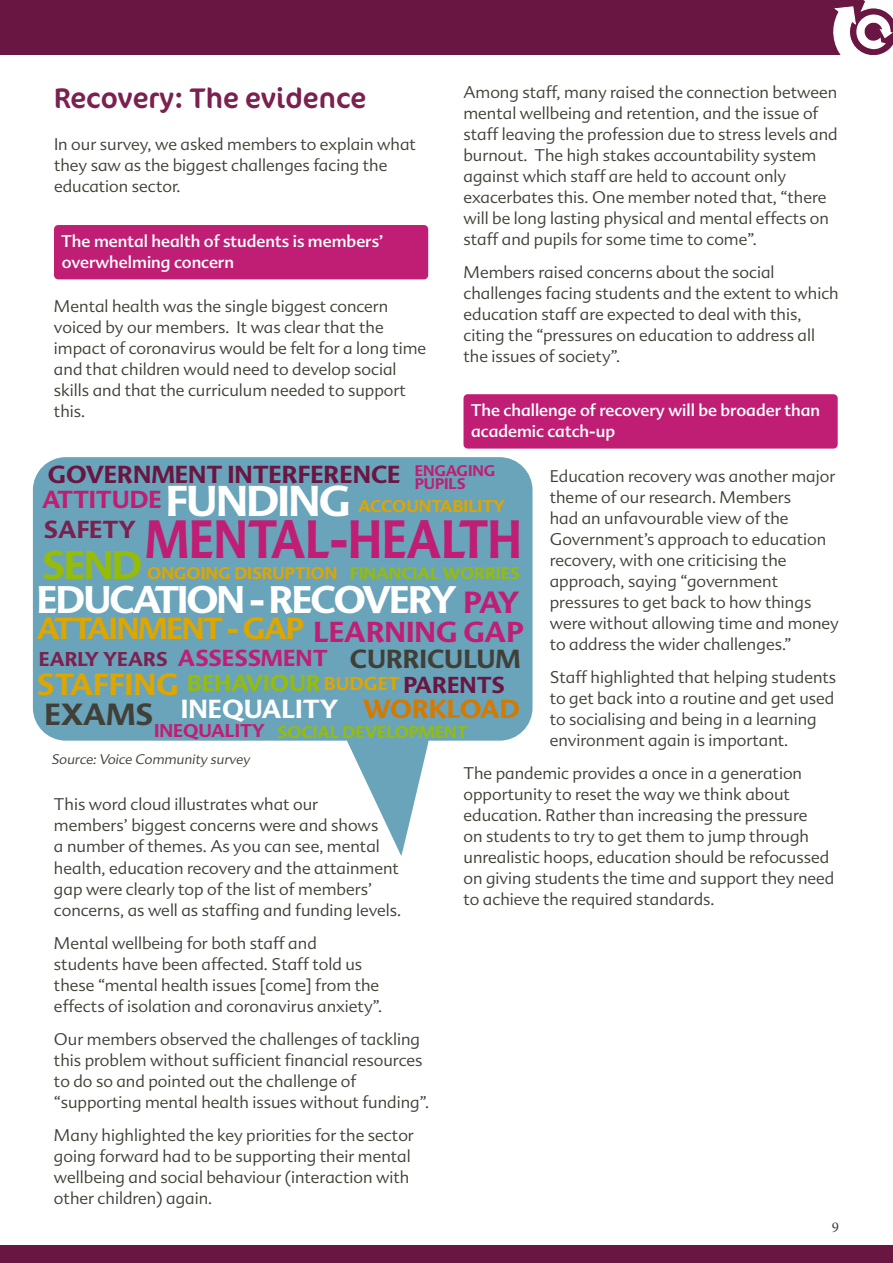
<style>
.page{position:relative;width:893px;height:1263px;background:#fff}
.page>*{position:absolute;margin:0;border:0;box-sizing:border-box;transform-origin:0 0}
.t1{font:700 52.5px "Advert OT";color:#bf1e74;scale:.85 1}
.t2{font:700 42px "Advert OT";letter-spacing:-.04em;color:#fff}
.t3{font:700 39px "Advert OT";color:#96bc0a}
.t4{font:700 37.5px "Advert OT";letter-spacing:-.05em;color:#fff}
.t5{font:700 29.85px "Advert OT";letter-spacing:-.04em;color:#dea600}
.t6{font:700 29.85px "Advert OT";color:#dea600}
.t7{font:700 29.85px "Advert OT";color:#414038}
.t8{font:700 29.85px "Advert OT";color:#bf1e74}
.t9{font:28.5px "Cocon Pro";color:#7b204f}
.t10{font:700 28.2px "Advert OT";color:#bf1e74}
.t11{font:700 25.5px "Advert OT";color:#414038}
.t12{font:700 25.5px "Advert OT";color:#fff}
.t13{font:700 25.5px "Advert OT";color:#d57a00}
.t14{font:700 24px "Advert OT";color:#691642}
.t15{font:700 24px "Advert OT";color:#bf1e74}
.t16{font:700 24px "Advert OT";color:#7b204f}
.t17{font:700 22.5px "Advert OT";color:#bf1e74}
.t18{font:700 22.5px "Advert OT";color:#96bc0a}
.t19{font:700 22.5px "Advert OT";color:#691642}
.t20{font:700 19.5px "Advert OT";color:#7b204f}
.t21{font:700 18.3px "Advert OT";color:#dea600}
.t22{font:700 18px "Advert OT";color:#bf1e74}
.t23{font:300 16.5px/21px "Advert OT";color:#414038}
.t24{font:16.5px/21px "Advert OT";color:#fff}
.t25{font:700 16.5px "Advert OT";color:#dea600}
.t26{font:700 16.5px "Advert OT";color:#96bc0a}
.t27{font:700 15px/13.5px "Advert OT";color:#bf1e74}
.t28{font:15px "Minion Pro";color:#414038}
.t29{font:300 13.5px "Advert OT";color:#414038}
.s1{color:#96bc0a}
</style>
<div class="page">
<div style="left:0;top:1245px;width:893px;height:18px;background:#691642"></div>
<div style="left:54px;top:225px;width:374px;height:54px;background:#bf1e74;border-radius:4px"></div>
<div style="left:463px;top:394px;width:375px;height:55px;background:#bf1e74;border-radius:4px"></div>
<div style="left:0;top:0;width:893px;height:54px;background:#691642"></div>
<svg style="left:33px;top:457px;width:499px;height:399px;fill:#6aa4ba"></svg>
<svg style="left:830px;top:0;width:63px;height:55px"></svg>
<p class="t23" style="left:463px;top:81px;width:376px">Among staff, many raised the connection between mental wellbeing and retention, and the issue of staff leaving the profession due to stress levels and burnout. The high stakes accountability system against which staff are held to account only exacerbates this. One member noted that, “there will be long lasting physical and mental effects on staff and pupils for some time to come”.</p>
<p class="t23" style="left:463px;top:261px;width:377px">Members raised concerns about the social challenges facing students and the extent to which education staff are expected to deal with this, citing the “pressures on education to address all the issues of society”.</p>
<p class="t24" style="left:471px;top:399px;width:351px">The challenge of recovery will be broader than academic catch-up</p>
<p class="t23" style="left:550px;top:465px;width:291px">Education recovery was another major theme of our research. Members<br>had an unfavourable view of the Government’s approach to education recovery, with one criticising the approach, saying “government pressures to get back to how things were without allowing time and money to address the wider challenges.”</p>
<p class="t23" style="left:550px;top:666px;width:288px">Staff highlighted that helping students to get back into a routine and get used to socialising and being in a learning environment again is important.</p>
<p class="t23" style="left:463px;top:762px;width:372px">The pandemic provides a once in a generation opportunity to reset the way we think about education. Rather than increasing the pressure<br>on students to try to get them to jump through unrealistic hoops, education should be refocussed on giving students the time and support they need to achieve the required standards.</p>
<h3 class="t9" style="left:54px;top:79px;width:314px">Recovery: The evidence</h3>
<p class="t23" style="left:54px;top:134px;width:363px">In our survey, we asked members to explain what they saw as the biggest challenges facing the education sector.</p>
<p class="t24" style="left:61px;top:230px;width:324px">The mental health of students is members’ overwhelming concern</p>
<p class="t23" style="left:54px;top:296px;width:374px">Mental health was the single biggest concern voiced by our members. It was clear that the impact of coronavirus would be felt for a long time and that children would need to develop social skills and that the curriculum needed to support this.</p>
<p class="t27" style="left:415px;top:464px;width:82px">ENGAGING<br>PUPILS</p>
<h1 class="t1" style="left:145px;top:506px;width:445px">MENTAL-HEALTH</h1>
<h3 class="t14" style="left:48px;top:459px;width:354px">GOVERNMENT INTERFERENCE</h3>
<h3 class="t15" style="left:42px;top:485px;width:121px">ATTITUDE</h3>
<h3 class="t16" style="left:44px;top:514px;width:93px">SAFETY</h3>
<h3 class="t3" style="left:42px;top:540px;width:102px">SEND</h3>
<h2 class="t2" style="left:166px;top:474px;width:187px">FUNDING</h2>
<p class="t25" style="left:358px;top:496px;width:148px">ACCOUNTABILITY</p>
<p class="t25" style="left:147px;top:563px;width:374px">ONGOING DISRUPTION <span class="s1">FINANCIAL WORRIES</span></p>
<h3 class="t4" style="left:37px;top:576px;width:421px">EDUCATION - RECOVERY</h3>
<h3 class="t5" style="left:37px;top:609px;width:269px">ATTAINMENT - GAP</h3>
<h3 class="t19" style="left:403px;top:671px;width:103px">PARENTS</h3>
<p class="t26" style="left:278px;top:721px;width:192px">SOCIAL DEVELOPMENT</p>
<h3 class="t8" style="left:464px;top:583px;width:57px">PAY</h3>
<h3 class="t10" style="left:313px;top:614px;width:212px">LEARNING GAP</h3>
<h3 class="t17" style="left:178px;top:643px;width:151px">ASSESSMENT</h3>
<h3 class="t11" style="left:350px;top:643px;width:172px">CURRICULUM</h3>
<p class="t20" style="left:39px;top:646px;width:130px">EARLY YEARS</p>
<h3 class="t6" style="left:37px;top:665px;width:144px">STAFFING</h3>
<h3 class="t18" style="left:187px;top:669px;width:135px">BEHAVIOUR</h3>
<p class="t21" style="left:324px;top:672px;width:78px">BUDGET</p>
<h3 class="t12" style="left:181px;top:693px;width:159px">INEQUALITY</h3>
<h3 class="t13" style="left:363px;top:693px;width:158px">WORKLOAD</h3>
<h3 class="t7" style="left:45px;top:696px;width:110px">EXAMS</h3>
<p class="t22" style="left:154px;top:719px;width:112px">INEQUALITY</p>
<p class="t29" style="left:51px;top:751px;width:203px">Source:Voice Community survey</p>
<p class="t23" style="left:54px;top:794px;width:349px">This word cloud illustrates what our<br>members’ biggest concerns were and shows<br>a number of themes. As you can see, mental health, education recovery and the attainment gap were clearly top of the list of members’ concerns, as well as staffing and funding levels.</p>
<p class="t23" style="left:54px;top:932px;width:330px">Mental wellbeing for both staff and students have been affected. Staff told us these “mental health issues [come] from the effects of isolation and coronavirus anxiety”.</p>
<p class="t23" style="left:54px;top:1028px;width:377px">Our members observed the challenges of tackling this problem without sufficient financial resources to do so and pointed out the challenge of “supporting mental health issues without funding”.</p>
<p class="t23" style="left:54px;top:1124px;width:361px">Many highlighted the key priorities for the sector going forward had to be supporting their mental wellbeing and social behaviour (interaction with other children) again.</p>
<p class="t28" style="left:832px;top:1217px;width:9px">9</p>
</div>
